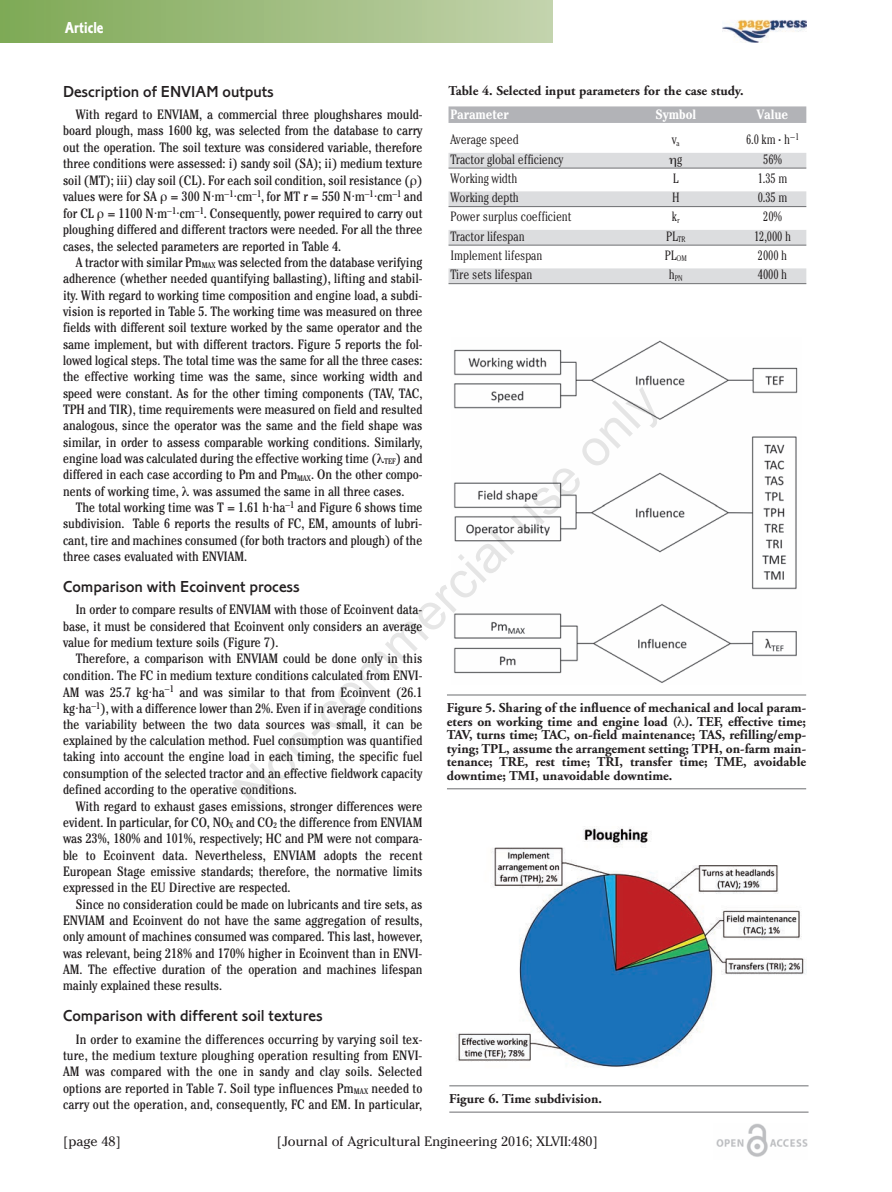
<style>
.page{position:relative;width:892px;height:1192px;background:#fff}
.page>*{position:absolute;margin:0;border:0;box-sizing:border-box;transform-origin:0 0}
.t1{font:50.85px "Arial";color:rgb(0 0 0/.1)}
.t2{font:16.5px "Corinthian Medium Plain";color:#231f20}
.t3{font:16.5px "Corinthian Bold Condensed Plain";color:#fff}
.t4{font:condensed 13.5px/16.4px "Cheltenham";color:#231f20;text-align:justify}
.t5{font:700 13.5px/13.5px "Adobe Garamond";color:#231f20;text-align:justify}
.t6{font:300 condensed 13.5px "Cheltenham";letter-spacing:-.01em;color:#231f20}
.t7{font:13.5px "Cheltenham";color:#231f20}
.t8{font:700 condensed 13.5px "Cheltenham";letter-spacing:-.01em;color:#fff}
.t9{font:300 condensed 8.1px "Cheltenham";color:#231f20}
.s1{font-family:"Lucida Grande";font-weight:400;font-stretch:normal}
.s2{font-family:"Arial";font-stretch:normal}
</style>
<div class="page">
<img style="left:716px;top:1123px;width:92px;height:34px">
<img style="left:722px;top:19px;width:84px;height:24px">
<div style="left:0;top:0;width:552px;height:43px;background:linear-gradient(to right,#7ea955,#c3d3ac)"></div>
<hr style="left:447px;top:694px;width:359px;height:1px;background:#6c6d70">
<hr style="left:447px;top:788px;width:359px;height:1px;background:#6c6d70">
<img style="left:454px;top:340px;width:344px;height:343px">
<hr style="left:449px;top:1085px;width:359px;height:1px;background:#6c6d70">
<hr style="left:449px;top:1111px;width:359px;height:1px;background:#6c6d70">
<img style="left:456px;top:826px;width:349px;height:241px">
<div style="left:448px;top:106px;width:358px;height:17px;background:#b2b3b7"></div>
<div style="left:448px;top:153px;width:358px;height:15px;background:#dcdddf"></div>
<hr style="left:448px;top:168px;width:358px;height:1px;background:#6c6d70">
<div style="left:448px;top:191px;width:358px;height:15px;background:#dcdddf"></div>
<hr style="left:448px;top:206px;width:358px;height:1px;background:#6c6d70">
<div style="left:448px;top:230px;width:358px;height:15px;background:#dcdddf"></div>
<hr style="left:448px;top:245px;width:358px;height:1px;background:#6c6d70">
<div style="left:448px;top:268px;width:358px;height:15px;background:#dcdddf"></div>
<hr style="left:448px;top:283px;width:358px;height:1px;background:#6c6d70">
<p class="t3" style="left:65px;top:22px;width:40px">Article</p>
<p class="t5" style="left:448px;top:85px;width:297px">Table 4. Selected input parameters for the case study.</p>
<p class="t8" style="left:451px;top:109px;width:60px">Parameter</p>
<p class="t8" style="left:655px;top:109px;width:42px">Symbol</p>
<p class="t8" style="left:757px;top:109px;width:33px">Value</p>
<p class="t6" style="left:451px;top:135px;width:70px">Average speed</p>
<p class="t6" style="left:672px;top:135px;width:9px">v<sub>a</sub></p>
<p class="t6" style="left:746px;top:135px;width:55px">6.0 km<span class="s1">∙</span>h<sup>−1</sup></p>
<p class="t6" style="left:451px;top:154px;width:114px">Tractor global efficiency</p>
<p class="t6" style="left:677px;top:154px;width:7px">g</p>
<p class="t6" style="left:763px;top:154px;width:20px">56%</p>
<p class="t6" style="left:451px;top:173px;width:68px">Working width</p>
<p class="t6" style="left:673px;top:173px;width:7px">L</p>
<p class="t6" style="left:758px;top:173px;width:31px">1.35 m</p>
<p class="t6" style="left:451px;top:193px;width:70px">Working depth</p>
<p class="t6" style="left:672px;top:193px;width:9px">H</p>
<p class="t6" style="left:758px;top:193px;width:31px">0.35 m</p>
<p class="t6" style="left:451px;top:212px;width:122px">Power surplus coefficient</p>
<p class="t6" style="left:672px;top:212px;width:9px">k<sub>r</sub></p>
<p class="t6" style="left:763px;top:212px;width:20px">20%</p>
<p class="t6" style="left:451px;top:231px;width:75px">Tractor lifespan</p>
<p class="t6" style="left:666px;top:231px;width:21px">PL<sub>TR</sub></p>
<p class="t6" style="left:754px;top:231px;width:39px">12,000 h</p>
<p class="t6" style="left:451px;top:250px;width:93px">Implement lifespan</p>
<p class="t6" style="left:665px;top:250px;width:24px">PL<sub>OM</sub></p>
<p class="t6" style="left:758px;top:250px;width:31px">2000 h</p>
<p class="t6" style="left:451px;top:270px;width:83px">Tire sets lifespan</p>
<p class="t9" style="left:669px;top:275px;width:15px"><sup>h</sup>PN</p>
<p class="t6" style="left:758px;top:270px;width:31px">4000 h</p>
<p class="t2" style="left:63px;top:86px;width:212px">Description of ENVIAM outputs</p>
<p class="t4" style="left:63px;top:108px;width:361px;text-indent:13px">With regard to ENVIAM, a commercial three ploughshares mould&shy;board plough, mass 1600 kg, was selected from the database to carry out the operation. The soil texture was considered variable, therefore three conditions were assessed: i) sandy soil (SA); ii) medium texture soil (MT); iii) clay soil (CL). For each soil condition, soil resistance ( ) values were for SA = 300 N<span class="s2">·</span>m<sup>–1</sup><span class="s2">·</span>cm<sup>–1</sup>, for MT r = 550 N<span class="s2">·</span>m<sup>–1</sup><span class="s2">·</span>cm<sup>–1</sup> and for CL = 1100 N<span class="s2">·</span>m<sup>–1</sup><span class="s2">·</span>cm<sup>–1</sup>. Consequently, power required to carry out ploughing differed and different tractors were needed. For all the three cases, the selected parameters are reported in Table 4.</p>
<p class="t4" style="left:63px;top:255px;width:361px;text-indent:13px">A tractor with similar Pm<sub>MAX</sub> was selected from the database verifying adherence (whether needed quantifying ballasting), lifting and stabil&shy;ity. With regard to working time composition and engine load, a subdi&shy;vision is reported in Table 5. The working time was measured on three fields with different soil texture worked by the same operator and the same implement, but with different tractors. Figure 5 reports the fol&shy;lowed logical steps. The total time was the same for all the three cases: the effective working time was the same, since working width and speed were constant. As for the other timing components (TAV, TAC, TPH and TIR), time requirements were measured on field and resulted analogous, since the operator was the same and the field shape was similar, in order to assess comparable working conditions. Similarly, engine load was calculated during the effective working time ( <sub>TEF</sub>) and differed in each case according to Pm and Pm<sub>MAX</sub>. On the other compo&shy;nents of working time, was assumed the same in all three cases.</p>
<p class="t4" style="left:63px;top:501px;width:361px;text-indent:13px">The total working time was T = 1.61 h<span class="s2">·</span>ha<sup>–1</sup> and Figure 6 shows time subdivision. Table 6 reports the results of FC, EM, amounts of lubri&shy;cant, tire and machines consumed (for both tractors and plough) of the three cases evaluated with ENVIAM.</p>
<p class="t2" style="left:63px;top:581px;width:238px">Comparison with Ecoinvent process</p>
<p class="t4" style="left:63px;top:603px;width:361px;text-indent:13px">In order to compare results of ENVIAM with those of Ecoinvent data&shy;base, it must be considered that Ecoinvent only considers an average value for medium texture soils (Figure 7).</p>
<p class="t4" style="left:63px;top:652px;width:361px;text-indent:13px">Therefore, a comparison with ENVIAM could be done only in this condition. The FC in medium texture conditions calculated from ENVI-AM was 25.7 kg<span class="s2">·</span>ha<sup>–1</sup> and was similar to that from Ecoinvent (26.1 kg<span class="s2">·</span>ha<sup>–1</sup>), with a difference lower than 2%. Even if in average conditions the variability between the two data sources was small, it can be explained by the calculation method. Fuel consumption was quantified taking into account the engine load in each timing, the specific fuel consumption of the selected tractor and an effective fieldwork capacity defined according to the operative conditions.</p>
<p class="t4" style="left:63px;top:799px;width:361px;text-indent:13px">With regard to exhaust gases emissions, stronger differences were evident. In particular, for CO, NO<sub>X</sub> and CO<sub>2</sub> the difference from ENVIAM was 23%, 180% and 101%, respectively; HC and PM were not compara&shy;ble to Ecoinvent data. Nevertheless, ENVIAM adopts the recent European Stage emissive standards; therefore, the normative limits expressed in the EU Directive are respected.</p>
<p class="t4" style="left:63px;top:897px;width:361px;text-indent:13px">Since no consideration could be made on lubricants and tire sets, as ENVIAM and Ecoinvent do not have the same aggregation of results, only amount of machines consumed was compared. This last, however, was relevant, being 218% and 170% higher in Ecoinvent than in ENVI-AM. The effective duration of the operation and machines lifespan mainly explained these results.</p>
<p class="t2" style="left:63px;top:1010px;width:261px">Comparison with different soil textures</p>
<p class="t4" style="left:63px;top:1031px;width:361px;text-indent:13px">In order to examine the differences occurring by varying soil tex&shy;ture, the medium texture ploughing operation resulting from ENVI-AM was compared with the one in sandy and clay soils. Selected options are reported in Table 7. Soil type influences Pm<sub>MAX</sub> needed to carry out the operation, and, consequently, FC and EM. In particular,</p>
<h1 class="t1" style="left:219px;top:775px;width:576px;rotate:-45deg">Non-commercial use only</h1>
<p class="t5" style="left:447px;top:702px;width:361px">Figure 5. Sharing of the influence of mechanical and local param&shy;eters on working time and engine load ( ). TEF, effective time; TAV, turns time; TAC, on-field maintenance; TAS, refilling/emp&shy;tying; TPL, assume the arrangement setting; TPH, on-farm main&shy;tenance; TRE, rest time; TRI, transfer time; TME, avoidable downtime; TMI, unavoidable downtime.</p>
<p class="t5" style="left:449px;top:1093px;width:154px">Figure 6. Time subdivision.</p>
<p class="t7" style="left:63px;top:1133px;width:59px">[page 48]</p>
<p class="t7" style="left:277px;top:1133px;width:322px">[Journal of Agricultural Engineering 2016; XLVII:480]</p>
</div>
